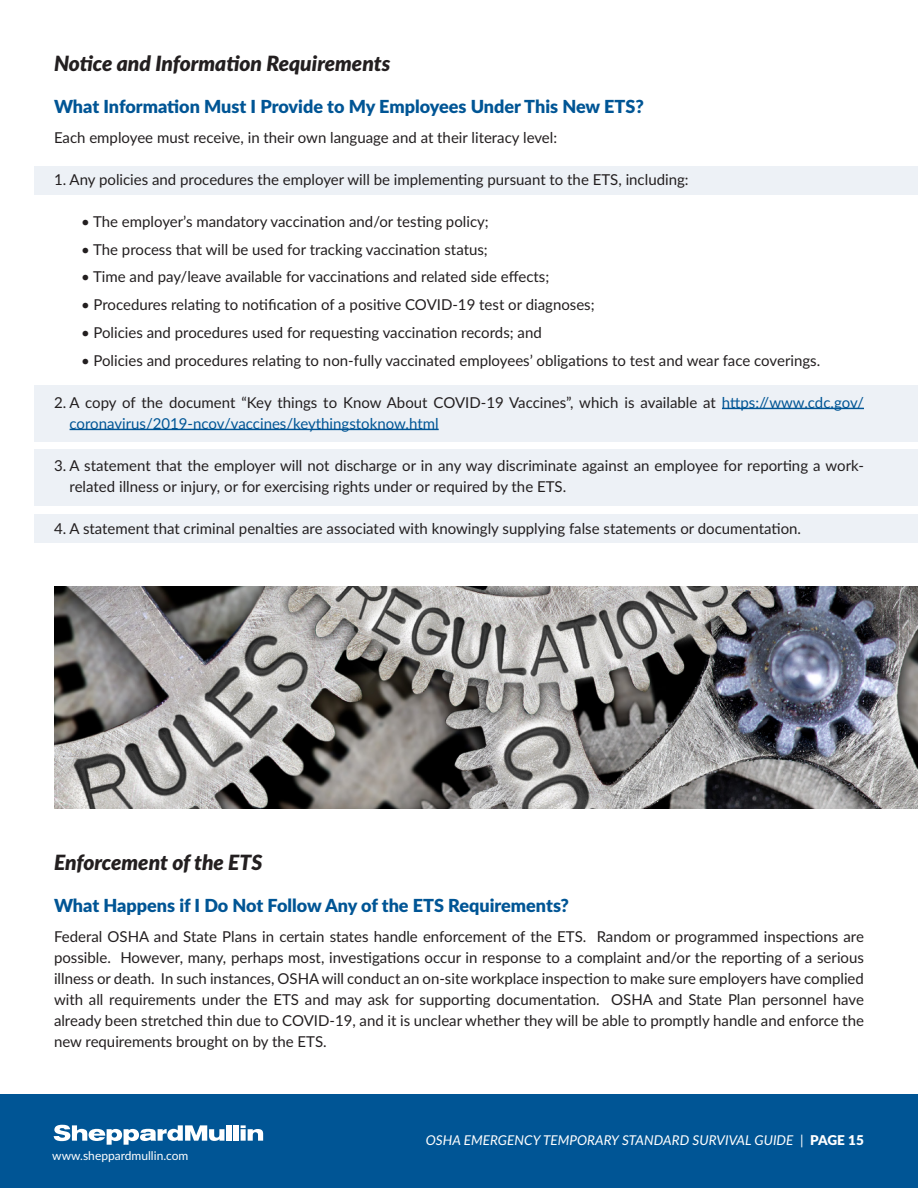
<style>
.page{position:relative;width:918px;height:1188px;background:#fff}
.page>*{position:absolute;margin:0;border:0;box-sizing:border-box;transform-origin:0 0}
.t1{font:italic 900 21px "Lato";color:#231f20}
.t2{font:900 18px "Lato";color:#005595}
.t3{font:15px/21px "Lato";color:#231f20}
.t4{font:italic 13.5px "Lato";letter-spacing:.005em;color:#fff}
.t5{font:12px "Lato";color:#fff}
.s1{color:#005595}
.s2{font-weight:900;font-style:normal}
</style>
<div class="page">
<div style="left:35px;top:450px;width:883px;height:56px;background:#edf1f6"></div>
<div style="left:35px;top:514px;width:883px;height:28px;background:#edf1f6"></div>
<div style="left:35px;top:386px;width:883px;height:56px;background:#edf1f6"></div>
<div style="left:35px;top:166px;width:883px;height:28px;background:#edf1f6"></div>
<div style="left:0;top:1095px;width:918px;height:93px;background:#005595"></div>
<svg style="left:54px;top:1125px;width:171px;height:20px"></svg>
<div style="left:226px;top:1125px;width:6px;height:16px;background:#fff"></div>
<div style="left:234px;top:1125px;width:5px;height:16px;background:#fff"></div>
<svg style="left:241px;top:1125px;width:22px;height:16px"></svg>
<hr style="left:722px;top:408px;width:142px;height:1px;background:#005595">
<hr style="left:70px;top:429px;width:369px;height:1px;background:#005595">
<img style="left:54px;top:587px;width:864px;height:221px">
<p class="t1" style="left:54px;top:47px;width:338px">Notice and Information Requirements</p>
<p class="t2" style="left:54px;top:93px;width:591px">What Information Must I Provide to My Employees Under This New ETS?</p>
<p class="t3" style="left:54px;top:126px;width:505px">Each employee must receive, in their own language and at their literacy level:</p>
<p class="t3" style="left:54px;top:168px;width:636px">1. Any policies and procedures the employer will be implementing pursuant to the ETS, including:</p>
<p class="t3" style="left:81px;top:210px;width:409px">• The employer’s mandatory vaccination and/or testing policy;</p>
<p class="t3" style="left:81px;top:238px;width:408px">• The process that will be used for tracking vaccination status;</p>
<p class="t3" style="left:81px;top:266px;width:470px">• Time and pay/leave available for vaccinations and related side effects;</p>
<p class="t3" style="left:81px;top:294px;width:515px">• Procedures relating to notification of a positive COVID-19 test or diagnoses;</p>
<p class="t3" style="left:81px;top:321px;width:462px">• Policies and procedures used for requesting vaccination records; and</p>
<p class="t3" style="left:81px;top:349px;width:741px">• Policies and procedures relating to non-fully vaccinated employees’ obligations to test and wear face coverings.</p>
<p class="t3" style="left:70px;top:391px;width:796px;text-indent:-16px">2. A copy of the document “Key things to Know About COVID-19 Vaccines”, which is available at <span class="s1">https://www.cdc.gov/ coronavirus/2019-ncov/vaccines/keythingstoknow.html</span></p>
<p class="t3" style="left:70px;top:454px;width:796px;text-indent:-16px">3. A statement that the employer will not discharge or in any way discriminate against an employee for reporting a work&shy;related illness or injury, or for exercising rights under or required by the ETS.</p>
<p class="t3" style="left:54px;top:517px;width:749px">4. A statement that criminal penalties are associated with knowingly supplying false statements or documentation.</p>
<p class="t1" style="left:54px;top:846px;width:210px">Enforcement of the ETS</p>
<p class="t2" style="left:54px;top:892px;width:517px">What Happens if I Do Not Follow Any of the ETS Requirements?</p>
<p class="t3" style="left:54px;top:925px;width:812px;text-align:justify">Federal OSHA and State Plans in certain states handle enforcement of the ETS. Random or programmed inspections are possible. However, many, perhaps most, investigations occur in response to a complaint and/or the reporting of a serious illness or death. In such instances, OSHA will conduct an on-site workplace inspection to make sure employers have complied with all requirements under the ETS and may ask for supporting documentation. OSHA and State Plan personnel have already been stretched thin due to COVID-19, and it is unclear whether they will be able to promptly handle and enforce the new requirements brought on by the ETS.</p>
<p class="t5" style="left:52px;top:1147px;width:138px">www.sheppardmullin.com</p>
<p class="t4" style="left:426px;top:1130px;width:440px">OSHA EMERGENCY TEMPORARY STANDARD SURVIVAL GUIDE | <span class="s2">PAGE 15</span></p>
</div>
